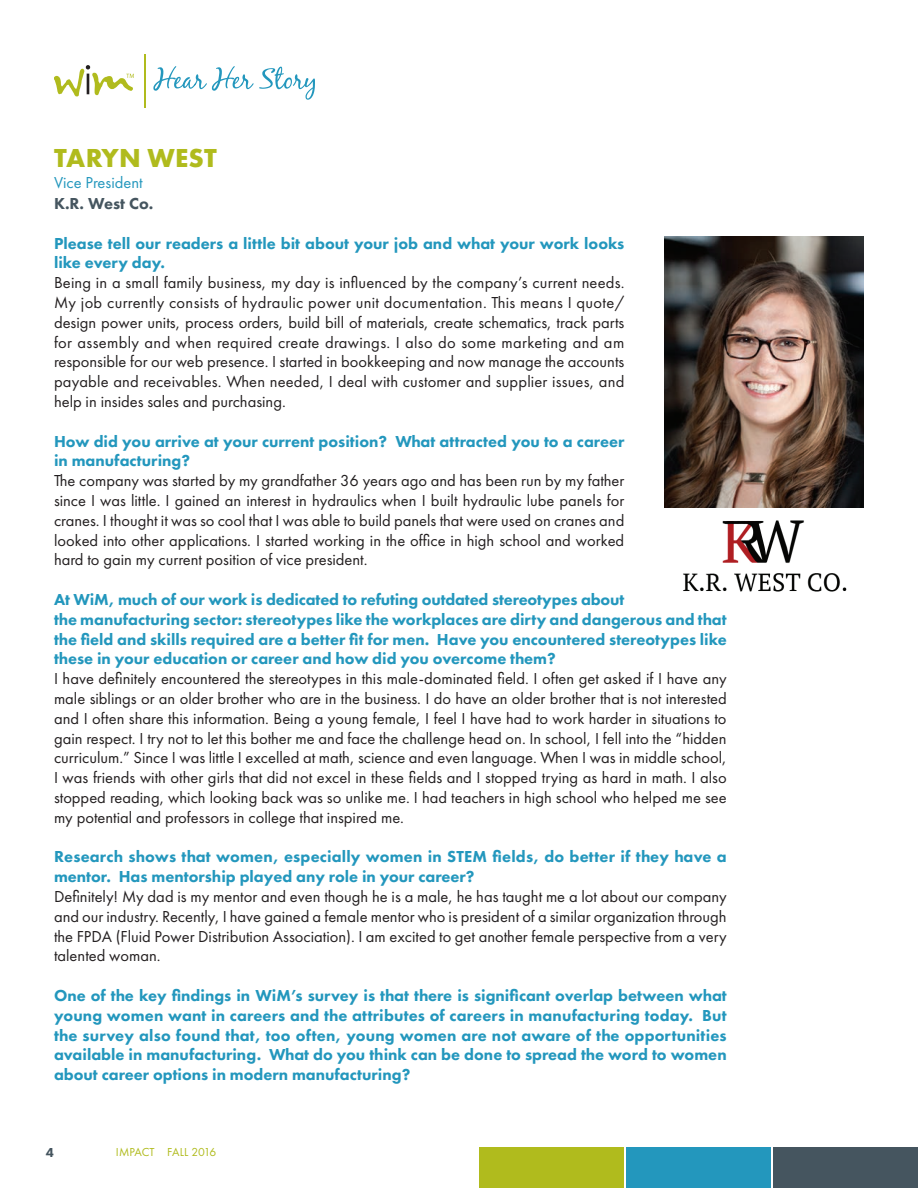
<style>
.page{position:relative;width:918px;height:1188px;background:#fff}
.page>*{position:absolute;margin:0;border:0;box-sizing:border-box;transform-origin:0 0}
.t1{font:700 27px "Futura New";letter-spacing:.01em;color:#b0bb1d}
.t2{font:16.5px/19.8px "Futura New";color:#231f20;text-align:justify}
.t3{font:800 16.5px/19.8px "Futura New";color:#2397bd}
.t4{font:16.5px "Futura New";color:#2397bd}
.t5{font:800 16.5px "Futura New";color:#45555f}
.t6{font:800 13.5px "Futura New";color:#45555f}
.t7{font:12px "Futura New";letter-spacing:-.01em;color:#b0bb1d}
</style>
<div class="page">
<div style="left:479px;top:1148px;width:145px;height:40px;background:#b0bb1d"></div>
<div style="left:626px;top:1148px;width:145px;height:40px;background:#2397bd"></div>
<div style="left:773px;top:1148px;width:145px;height:40px;background:#45555f"></div>
<svg style="left:153px;top:66px;width:162px;height:34px"></svg>
<hr style="left:144px;top:54px;width:2px;height:53px;background:#b0bb1d">
<svg style="left:54px;top:65px;width:80px;height:31px"></svg>
<img style="left:665px;top:236px;width:199px;height:271px">
<img style="left:683px;top:521px;width:164px;height:71px">
<h1 class="t1" style="left:54px;top:141px;width:164px">TARYN WEST</h1>
<p class="t4" style="left:54px;top:173px;width:90px">Vice President</p>
<p class="t5" style="left:54px;top:193px;width:101px">K.R. West Co.</p>
<p class="t3" style="left:54px;top:233px;width:572px">Please tell our readers a little bit about your job and what your work looks like every day.</p>
<p class="t2" style="left:54px;top:273px;width:572px">Being in a small family business, my day is influenced by the company’s current needs.<br>My job currently consists of hydraulic power unit documentation. This means I quote/ design power units, process orders, build bill of materials, create schematics, track parts for assembly and when required create drawings. I also do some marketing and am responsible for our web presence. I started in bookkeeping and now manage the accounts payable and receivables. When needed, I deal with customer and supplier issues, and help in insides sales and purchasing.</p>
<p class="t3" style="left:54px;top:431px;width:572px">How did you arrive at your current position? What attracted you to a career in manufacturing?</p>
<p class="t2" style="left:54px;top:471px;width:572px">The company was started by my grandfather 36 years ago and has been run by my father since I was little. I gained an interest in hydraulics when I built hydraulic lube panels for cranes. I thought it was so cool that I was able to build panels that were used on cranes and looked into other applications. I started working in the office in high school and worked hard to gain my current position of vice president.</p>
<p class="t3" style="left:54px;top:589px;width:674px">At WiM, much of our work is dedicated to refuting outdated stereotypes about<br>the manufacturing sector: stereotypes like the workplaces are dirty and dangerous and that the field and skills required are a better fit for men. Have you encountered stereotypes like these in your education or career and how did you overcome them?</p>
<p class="t2" style="left:54px;top:669px;width:674px">I have definitely encountered the stereotypes in this male-dominated field. I often get asked if I have any male siblings or an older brother who are in the business. I do have an older brother that is not interested and I often share this information. Being a young female, I feel I have had to work harder in situations to gain respect. I try not to let this bother me and face the challenge head on. In school, I fell into the “hidden curriculum.” Since I was little I excelled at math, science and even language. When I was in middle school, I was friends with other girls that did not excel in these fields and I stopped trying as hard in math. I also stopped reading, which looking back was so unlike me. I had teachers in high school who helped me see my potential and professors in college that inspired me.</p>
<p class="t3" style="left:54px;top:846px;width:674px">Research shows that women, especially women in STEM fields, do better if they have a mentor. Has mentorship played any role in your career?</p>
<p class="t2" style="left:54px;top:886px;width:674px">Definitely! My dad is my mentor and even though he is a male, he has taught me a lot about our company and our industry. Recently, I have gained a female mentor who is president of a similar organization through the FPDA (Fluid Power Distribution Association). I am excited to get another female perspective from a very talented woman.</p>
<p class="t3" style="left:54px;top:985px;width:674px;text-align:justify">One of the key findings in WiM’s survey is that there is significant overlap between what young women want in careers and the attributes of careers in manufacturing today. But the survey also found that, too often, young women are not aware of the opportunities available in manufacturing. What do you think can be done to spread the word to women about career options in modern manufacturing?</p>
<p class="t6" style="left:46px;top:1144px;width:10px">4</p>
<p class="t7" style="left:116px;top:1145px;width:102px">IMPACT FALL 2016</p>
</div>
